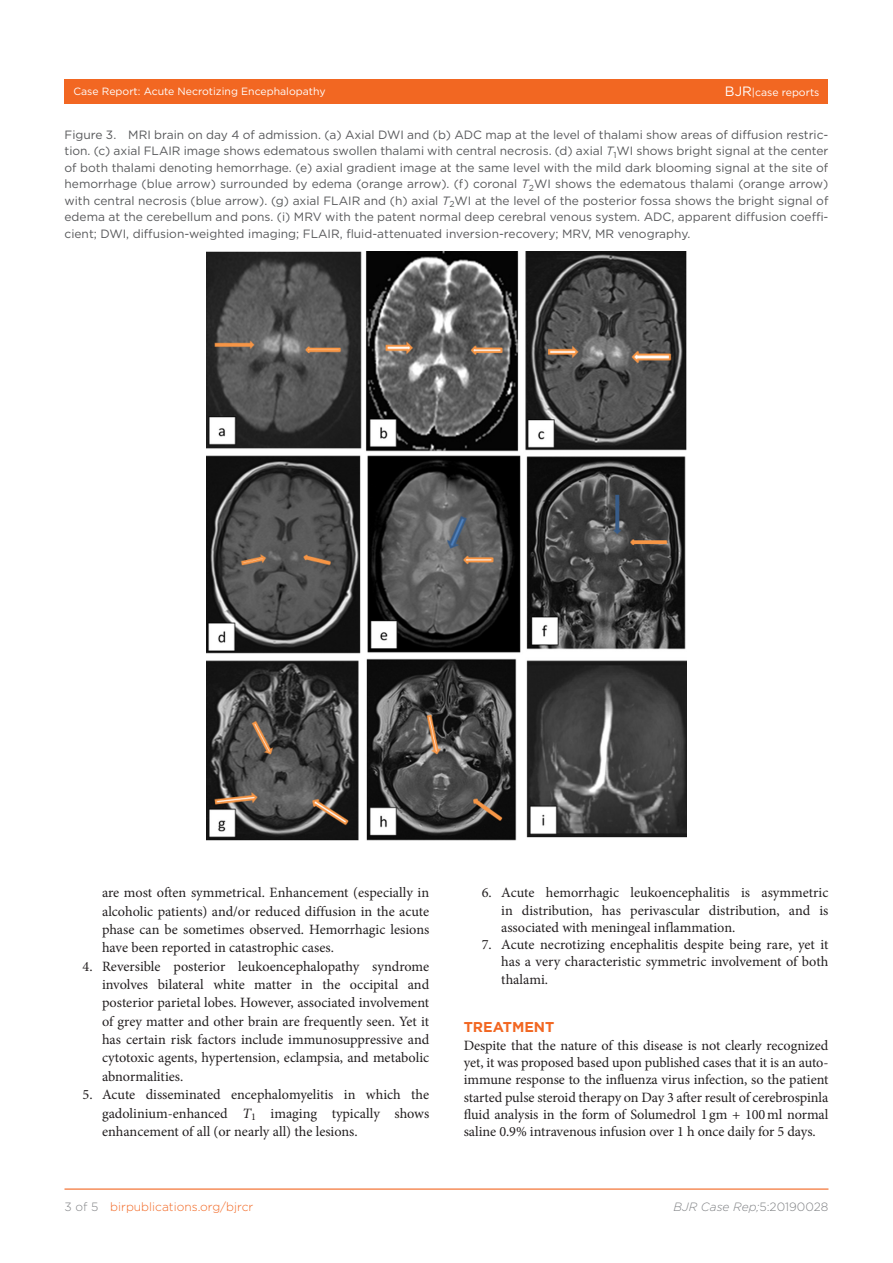
<style>
.page{position:relative;width:893px;height:1263px;background:#fff}
.page>*{position:absolute;margin:0;border:0;box-sizing:border-box;transform-origin:0 0}
.t1{font:14.25px/18.3px "Minion Pro";letter-spacing:-.005em;color:#231f20;text-align:justify}
.t2{font:700 14.25px "Gotham";color:#f26722}
.t3{font:12px/16.5px "Gotham";color:#57585a;text-align:justify}
.t4{font:300 12px "Gotham";color:#f26722}
.t5{font:italic 300 12px "Gotham";color:#808285}
.t6{font:10.5px "Gotham";color:#fff}
.s1{font-size:13.5px}
.s2{font-style:italic}
.s3{color:#808285}
.s4{font-style:normal}
</style>
<div class="page">
<hr style="left:64px;top:1188px;width:764px;height:2px;background:#f26722">
<div style="left:64px;top:79px;width:764px;height:24px;background:#f26722"></div>
<img style="left:206px;top:252px;width:481px;height:589px">
<p class="t6" style="left:73px;top:85px;width:254px">Case Report: Acute Necrotizing Encephalopathy</p>
<p class="t6" style="left:725px;top:85px;width:96px"><span class="s1">BJR</span>|case reports</p>
<p class="t3" style="left:64px;top:126px;width:765px">Figure 3. MRI brain on day 4 of admission. (a) Axial DWI and (b) ADC map at the level of thalami show areas of diffusion restric&shy;tion. (c) axial FLAIR image shows edematous swollen thalami with central necrosis. (d) axial <span class="s2">T</span><sub>1</sub>WI shows bright signal at the center of both thalami denoting hemorrhage. (e) axial gradient image at the same level with the mild dark blooming signal at the site of hemorrhage (blue arrow) surrounded by edema (orange arrow). (f) coronal <span class="s2">T</span><sub>2</sub>WI shows the edematous thalami (orange arrow) with central necrosis (blue arrow). (g) axial FLAIR and (h) axial <span class="s2">T</span><sub>2</sub>WI at the level of the posterior fossa shows the bright signal of edema at the cerebellum and pons. (i) MRV with the patent normal deep cerebral venous system. ADC, apparent diffusion coeffi&shy;cient; DWI, diffusion-weighted imaging; FLAIR, fluid-attenuated inversion-recovery; MRV, MR venography.</p>
<p class="t1" style="left:102px;top:883px;width:329px">are most often symmetrical. Enhancement (especially in alcoholic patients) and/or reduced diffusion in the acute phase can be sometimes observed. Hemorrhagic lesions have been reported in catastrophic cases.</p>
<p class="t1" style="left:102px;top:957px;width:329px;text-indent:-19px">4. Reversible posterior leukoencephalopathy syndrome involves bilateral white matter in the occipital and posterior parietal lobes. However, associated involvement of grey matter and other brain are frequently seen. Yet it has certain risk factors include immunosuppressive and cytotoxic agents, hypertension, eclampsia, and metabolic abnormalities.</p>
<p class="t1" style="left:102px;top:1085px;width:329px;text-indent:-19px">5. Acute disseminated encephalomyelitis in which the gadolinium-enhanced <span class="s2">T</span><sub>1</sub> imaging typically shows enhancement of all (or nearly all) the lesions.</p>
<p class="t1" style="left:501px;top:884px;width:329px;line-height:17.2px;text-indent:-19px">6. Acute hemorrhagic leukoencephalitis is asymmetric in distribution, has perivascular distribution, and is associated with meningeal inflammation.</p>
<p class="t1" style="left:501px;top:936px;width:329px;line-height:17.2px;text-indent:-19px">7. Acute necrotizing encephalitis despite being rare, yet it has a very characteristic symmetric involvement of both thalami.</p>
<p class="t2" style="left:464px;top:1017px;width:92px">TREATMENT</p>
<p class="t1" style="left:464px;top:1037px;width:366px;line-height:17.2px">Despite that the nature of this disease is not clearly recognized yet, it was proposed based upon published cases that it is an auto&shy;immune response to the influenza virus infection, so the patient started pulse steroid therapy on Day 3 after result of cerebrospinla fluid analysis in the form of Solumedrol 1gm + 100ml normal saline 0.9% intravenous infusion over 1 h once daily for 5 days.</p>
<p class="t4" style="left:64px;top:1199px;width:190px"><span class="s3">3 of 5</span> birpublications.org/bjrcr</p>
<p class="t5" style="left:674px;top:1199px;width:156px">BJR Case Rep;<span class="s4">5:20190028</span></p>
</div>
